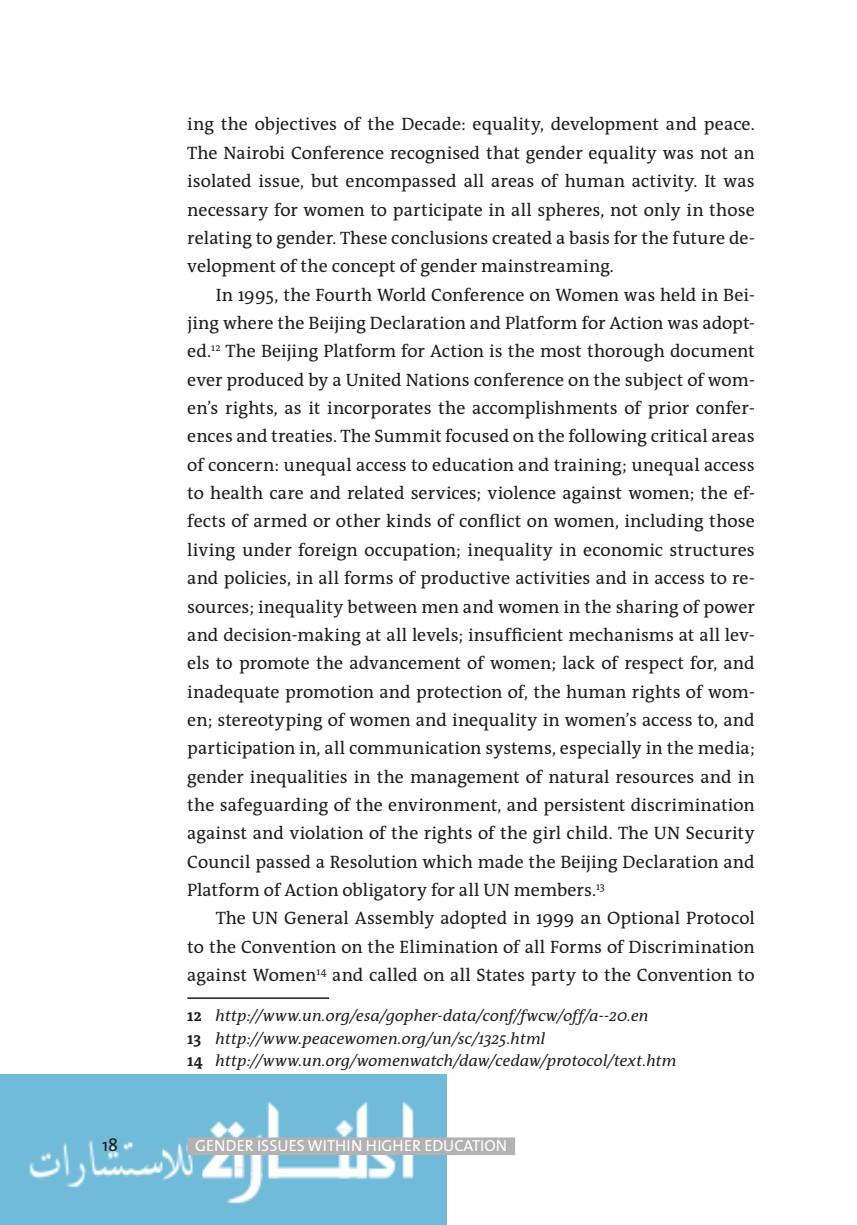
<style>
.page{position:relative;width:857px;height:1225px;background:#fff}
.page>*{position:absolute;margin:0;border:0;box-sizing:border-box;transform-origin:0 0}
.t1{font:18px/28.4px "The Antiqua B5";color:#1d1d1b;text-align:justify}
.t2{font:18px "The Sans";color:#1d1d1b}
.t3{font:italic 16px/22.6px "The Antiqua B5 i";letter-spacing:.005em;color:#1d1d1b}
.t4{font:16px "The Sans";color:#fff}
.s1{font-family:"The Antiqua B7";font-weight:700;font-style:normal}
</style>
<div class="page">
<img style="left:0;top:1075px;width:446px;height:150px">
<div style="left:187px;top:1137px;width:328px;height:18px;background:#b2b2b2"></div>
<hr style="left:187px;top:997px;width:142px;height:2px;background:#1d1d1b">
<p class="t1" style="left:187px;top:111px;width:568px">ing the objectives of the Decade: equality, development and peace.<br>The Nairobi Conference recognised that gender equality was not an isolated issue, but encompassed all areas of human activity. It was necessary for women to participate in all spheres, not only in those relating to gender. These conclusions created a basis for the future de&shy;velopment of the concept of gender mainstreaming.</p>
<p class="t1" style="left:187px;top:281px;width:568px;text-indent:28px">In 1995, the Fourth World Conference on Women was held in Bei&shy;jing where the Beijing Declaration and Platform for Action was adopt&shy;ed.<sup>12</sup> The Beijing Platform for Action is the most thorough document ever produced by a United Nations conference on the subject of wom&shy;en’s rights, as it incorporates the accomplishments of prior confer&shy;ences and treaties. The Summit focused on the following critical areas of concern: unequal access to education and training; unequal access to health care and related services; violence against women; the ef&shy;fects of armed or other kinds of conflict on women, including those living under foreign occupation; inequality in economic structures and policies, in all forms of productive activities and in access to re&shy;sources; inequality between men and women in the sharing of power and decision-making at all levels; insufficient mechanisms at all lev&shy;els to promote the advancement of women; lack of respect for, and inadequate promotion and protection of, the human rights of wom&shy;en; stereotyping of women and inequality in women’s access to, and participation in, all communication systems, especially in the media; gender inequalities in the management of natural resources and in the safeguarding of the environment, and persistent discrimination against and violation of the rights of the girl child. The UN Security Council passed a Resolution which made the Beijing Declaration and Platform of Action obligatory for all UN members.<sup>13</sup></p>
<p class="t1" style="left:187px;top:905px;width:568px;text-indent:28px">The UN General Assembly adopted in 1999 an Optional Protocol to the Convention on the Elimination of all Forms of Discrimination against Women<sup>14</sup> and called on all States party to the Convention to</p>
<p class="t3" style="left:187px;top:1004px;width:490px"><span class="s1">12</span> http://www.un.org/esa/gopher-data/conf/fwcw/off/a--20.en<br><span class="s1">13</span> http://www.peacewomen.org/un/sc/1325.html<br><span class="s1">14</span> http://www.un.org/womenwatch/daw/cedaw/protocol/text.htm</p>
<p class="t2" style="left:102px;top:1130px;width:18px">18</p>
<p class="t4" style="left:195px;top:1132px;width:313px">GENDER ISSUES WITHIN HIGHER EDUCATION</p>
</div>
